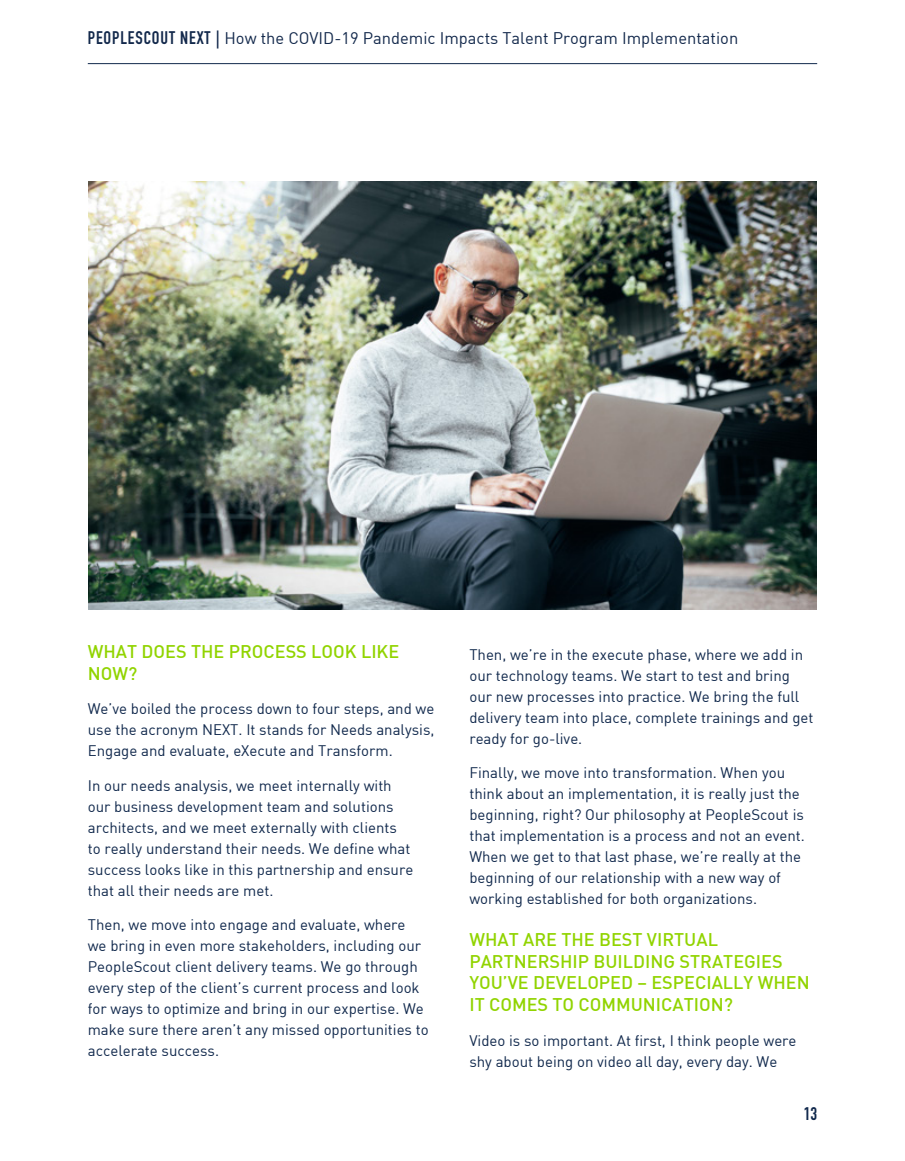
<style>
.page{position:relative;width:905px;height:1161px;background:#fff}
.page>*{position:absolute;margin:0;border:0;box-sizing:border-box;transform-origin:0 0}
.t1{font:500 18px/21.6px "DIN";color:#91d400}
.t2{font:700 18px "DIN Condensed";color:#10284c}
.t3{font:16.5px "DIN";color:#12284b}
.t4{font:15px/21px "DIN";color:#10284c}
.s1{font-family:"DIN Condensed";font-weight:700;font-size:18px}
</style>
<div class="page">
<hr style="left:88px;top:63px;width:729px;height:1px;background:#10284c">
<img style="left:88px;top:182px;width:728px;height:427px">
<p class="t3" style="left:88px;top:27px;width:652px"><span class="s1">PEOPLESCOUT NEXT |</span> How the COVID-19 Pandemic Impacts Talent Program Implementation</p>
<p class="t1" style="left:88px;top:640px;width:313px">WHAT DOES THE PROCESS LOOK LIKE<br>NOW?</p>
<p class="t4" style="left:88px;top:698px;width:348px;text-align:justify">We’ve boiled the process down to four steps, and we use the acronym NEXT. It stands for Needs analysis, Engage and evaluate, eXecute and Transform.</p>
<p class="t4" style="left:88px;top:774px;width:327px">In our needs analysis, we meet internally with our business development team and solutions architects, and we meet externally with clients to really understand their needs. We define what success looks like in this partnership and ensure that all their needs are met.</p>
<p class="t4" style="left:88px;top:914px;width:342px">Then, we move into engage and evaluate, where<br>we bring in even more stakeholders, including our PeopleScout client delivery teams. We go through every step of the client’s current process and look for ways to optimize and bring in our expertise. We make sure there aren’t any missed opportunities to accelerate success.</p>
<p class="t4" style="left:469px;top:644px;width:345px">Then, we’re in the execute phase, where we add in our technology teams. We start to test and bring our new processes into practice. We bring the full delivery team into place, complete trainings and get ready for go-live.</p>
<p class="t4" style="left:469px;top:762px;width:337px">Finally, we move into transformation. When you think about an implementation, it is really just the beginning, right? Our philosophy at PeopleScout is that implementation is a process and not an event.<br>When we get to that last phase, we’re really at the beginning of our relationship with a new way of working established for both organizations.</p>
<p class="t1" style="left:469px;top:928px;width:342px">WHAT ARE THE BEST VIRTUAL<br>PARTNERSHIP BUILDING STRATEGIES<br>YOU’VE DEVELOPED – ESPECIALLY WHEN<br>IT COMES TO COMMUNICATION?</p>
<p class="t4" style="left:469px;top:1029px;width:329px">Video is so important. At first, I think people were shy about being on video all day, every day. We</p>
<p class="t2" style="left:803px;top:1102px;width:15px">13</p>
</div>
